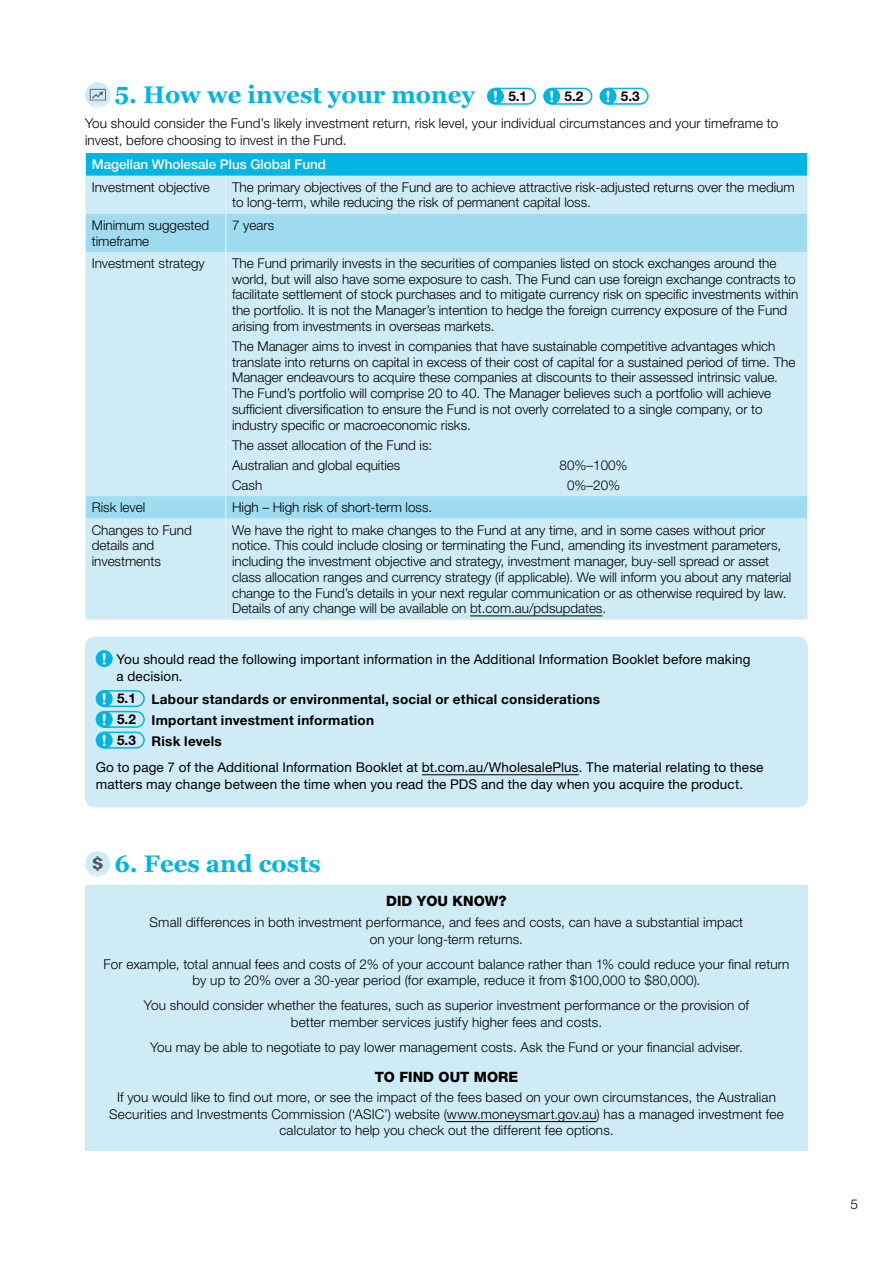
<style>
.page{position:relative;width:893px;height:1263px;background:#fff}
.page>*{position:absolute;margin:0;border:0;box-sizing:border-box;transform-origin:0 0}
.t1{font:700 24px "Georgia";color:#00b5df}
.t2{font:800 14.25px "Helvetica Neue LT Std";color:#000}
.t3{font:300 13.5px/15.8px "Helvetica Neue LT Std";letter-spacing:-.005em;color:#000}
.t4{font:13.5px/16.5px "Helvetica Neue LT Std";letter-spacing:.01em;color:#000}
.t5{font:700 13.5px/20.7px "Helvetica Neue LT Std";letter-spacing:.02em;color:#000}
.t6{font:500 13.5px "Helvetica Neue LT Std";letter-spacing:-.005em;color:#fff}
</style>
<div class="page">
<svg style="left:85px;top:82px;width:26px;height:26px"></svg>
<svg style="left:90px;top:89px;width:16px;height:18px"></svg>
<div style="left:487px;top:88px;width:17px;height:17px;background:#00b5df;border-radius:50%"></div>
<svg style="left:494px;top:87px;width:43px;height:18px"></svg>
<div style="left:543px;top:88px;width:17px;height:17px;background:#00b5df;border-radius:50%"></div>
<svg style="left:550px;top:87px;width:43px;height:18px"></svg>
<div style="left:599px;top:88px;width:17px;height:17px;background:#00b5df;border-radius:50%"></div>
<svg style="left:606px;top:87px;width:43px;height:18px"></svg>
<div style="left:85px;top:153px;width:722px;height:23px;background:#00b5df"></div>
<div style="left:86px;top:176px;width:721px;height:444px;background:#cfecf6"></div>
<svg style="left:86px;top:214px;width:721px;height:304px;background:#c5e8f4"></svg>
<svg style="left:807px;top:153px;width:1px;height:23px"></svg>
<svg style="left:85px;top:153px;width:1px;height:23px"></svg>
<hr style="left:225px;top:176px;width:1px;height:38px;background:#e6f5fa">
<hr style="left:85px;top:176px;width:1px;height:38px;background:#e6f5fa">
<hr style="left:807px;top:176px;width:1px;height:38px;background:#e6f5fa">
<hr style="left:85px;top:214px;width:1px;height:38px;background:#e6f5fa">
<hr style="left:225px;top:214px;width:1px;height:38px;background:#e6f5fa">
<hr style="left:807px;top:214px;width:1px;height:38px;background:#e6f5fa">
<hr style="left:85px;top:252px;width:1px;height:244px;background:#e6f5fa">
<hr style="left:807px;top:252px;width:1px;height:244px;background:#e6f5fa">
<hr style="left:225px;top:252px;width:1px;height:244px;background:#e6f5fa">
<svg style="left:85px;top:496px;width:1px;height:22px"></svg>
<svg style="left:807px;top:496px;width:1px;height:22px"></svg>
<svg style="left:225px;top:496px;width:1px;height:22px"></svg>
<hr style="left:85px;top:518px;width:1px;height:102px;background:#e6f5fa">
<hr style="left:807px;top:518px;width:1px;height:102px;background:#e6f5fa">
<hr style="left:225px;top:518px;width:1px;height:102px;background:#e6f5fa">
<hr style="left:470px;top:616px;width:132px;height:1px;background:#000">
<div style="left:85px;top:636px;width:723px;height:171px;background:#cfecf6;border-radius:11px"></div>
<hr style="left:422px;top:774px;width:157px;height:1px;background:#000">
<div style="left:96px;top:650px;width:17px;height:17px;background:#00b5df;border-radius:50%"></div>
<svg style="left:103px;top:653px;width:3px;height:11px"></svg>
<div style="left:96px;top:690px;width:17px;height:17px;background:#00b5df;border-radius:50%"></div>
<div style="left:96px;top:711px;width:17px;height:17px;background:#00b5df;border-radius:50%"></div>
<div style="left:96px;top:732px;width:17px;height:17px;background:#00b5df;border-radius:50%"></div>
<svg style="left:102px;top:690px;width:43px;height:59px"></svg>
<div style="left:85px;top:851px;width:25px;height:25px;background:#cfecf6;border-radius:50%"></div>
<svg style="left:93px;top:856px;width:10px;height:20px"></svg>
<div style="left:85px;top:886px;width:723px;height:265px;background:#cfecf6"></div>
<hr style="left:447px;top:1121px;width:149px;height:1px;background:#000">
<h1 class="t1" style="left:115px;top:77px;width:362px">5. How we invest your money</h1>
<p class="t5" style="left:508px;top:85px;width:20px">5.1</p>
<p class="t5" style="left:565px;top:85px;width:20px">5.2</p>
<p class="t5" style="left:621px;top:85px;width:20px">5.3</p>
<p class="t3" style="left:85px;top:115px;width:695px;line-height:16.5px">You should consider the Fund’s likely investment return, risk level, your individual circumstances and your timeframe to invest, before choosing to invest in the Fund.</p>
<p class="t6" style="left:92px;top:156px;width:236px">Magellan Wholesale Plus Global Fund</p>
<p class="t3" style="left:92px;top:179px;width:119px">Investment objective</p>
<p class="t3" style="left:232px;top:179px;width:564px">The primary objectives of the Fund are to achieve attractive risk-adjusted returns over the medium to long-term, while reducing the risk of permanent capital loss.</p>
<p class="t3" style="left:92px;top:217px;width:119px">Minimum suggested timeframe</p>
<p class="t3" style="left:232px;top:217px;width:44px">7 years</p>
<p class="t3" style="left:92px;top:255px;width:115px">Investment strategy</p>
<p class="t3" style="left:232px;top:255px;width:568px">The Fund primarily invests in the securities of companies listed on stock exchanges around the world, but will also have some exposure to cash. The Fund can use foreign exchange contracts to facilitate settlement of stock purchases and to mitigate currency risk on specific investments within the portfolio. It is not the Manager’s intention to hedge the foreign currency exposure of the Fund arising from investments in overseas markets.</p>
<p class="t3" style="left:232px;top:338px;width:565px">The Manager aims to invest in companies that have sustainable competitive advantages which translate into returns on capital in excess of their cost of capital for a sustained period of time. The Manager endeavours to acquire these companies at discounts to their assessed intrinsic value.<br>The Fund’s portfolio will comprise 20 to 40. The Manager believes such a portfolio will achieve sufficient diversification to ensure the Fund is not overly correlated to a single company, or to industry specific or macroeconomic risks.</p>
<p class="t3" style="left:232px;top:435px;width:202px;line-height:20px">The asset allocation of the Fund is:<br>Australian and global equities</p>
<p class="t3" style="left:560px;top:457px;width:69px">80%–100%</p>
<p class="t3" style="left:232px;top:477px;width:32px">Cash</p>
<p class="t3" style="left:567px;top:477px;width:55px">0%–20%</p>
<p class="t3" style="left:92px;top:499px;width:55px">Risk level</p>
<p class="t3" style="left:232px;top:499px;width:202px">High – High risk of short-term loss.</p>
<p class="t3" style="left:92px;top:522px;width:101px">Changes to Fund details and investments</p>
<p class="t3" style="left:232px;top:521px;width:561px">We have the right to make changes to the Fund at any time, and in some cases without prior notice. This could include closing or terminating the Fund, amending its investment parameters, including the investment objective and strategy, investment manager, buy-sell spread or asset class allocation ranges and currency strategy (if applicable). We will inform you about any material change to the Fund’s details in your next regular communication or as otherwise required by law.<br>Details of any change will be available on bt.com.au/pdsupdates.</p>
<p class="t4" style="left:116px;top:651px;width:636px">You should read the following important information in the Additional Information Booklet before making a decision.</p>
<p class="t5" style="left:117px;top:689px;width:484px">5.1 Labour standards or environmental, social or ethical considerations<br>5.2 Important investment information<br>5.3 Risk levels</p>
<p class="t4" style="left:96px;top:759px;width:669px">Go to page 7 of the Additional Information Booklet at bt.com.au/WholesalePlus. The material relating to these matters may change between the time when you read the PDS and the day when you acquire the product.</p>
<h1 class="t1" style="left:114px;top:846px;width:208px">6. Fees and costs</h1>
<p class="t2" style="left:386px;top:893px;width:122px">DID YOU KNOW?</p>
<p class="t3" style="left:150px;top:914px;width:595px;line-height:16.5px;text-align:center">Small differences in both investment performance, and fees and costs, can have a substantial impact on your long-term returns.</p>
<p class="t3" style="left:104px;top:955px;width:687px;line-height:16.5px;text-align:center">For example, total annual fees and costs of 2% of your account balance rather than 1% could reduce your final return by up to 20% over a 30-year period (for example, reduce it from $100,000 to $80,000).</p>
<p class="t3" style="left:144px;top:997px;width:607px;line-height:16.5px;text-align:center">You should consider whether the features, such as superior investment performance or the provision of better member services justify higher fees and costs.</p>
<p class="t3" style="left:150px;top:1039px;width:594px">You may be able to negotiate to pay lower management costs. Ask the Fund or your financial adviser.</p>
<p class="t2" style="left:375px;top:1068px;width:145px">TO FIND OUT MORE</p>
<p class="t3" style="left:109px;top:1089px;width:676px;line-height:16.5px;text-align:center">If you would like to find out more, or see the impact of the fees based on your own circumstances, the Australian<br>Securities and Investments Commission (‘ASIC’) website (www.moneysmart.gov.au) has a managed investment fee calculator to help you check out the different fee options.</p>
<p class="t3" style="left:850px;top:1196px;width:9px">5</p>
</div>
